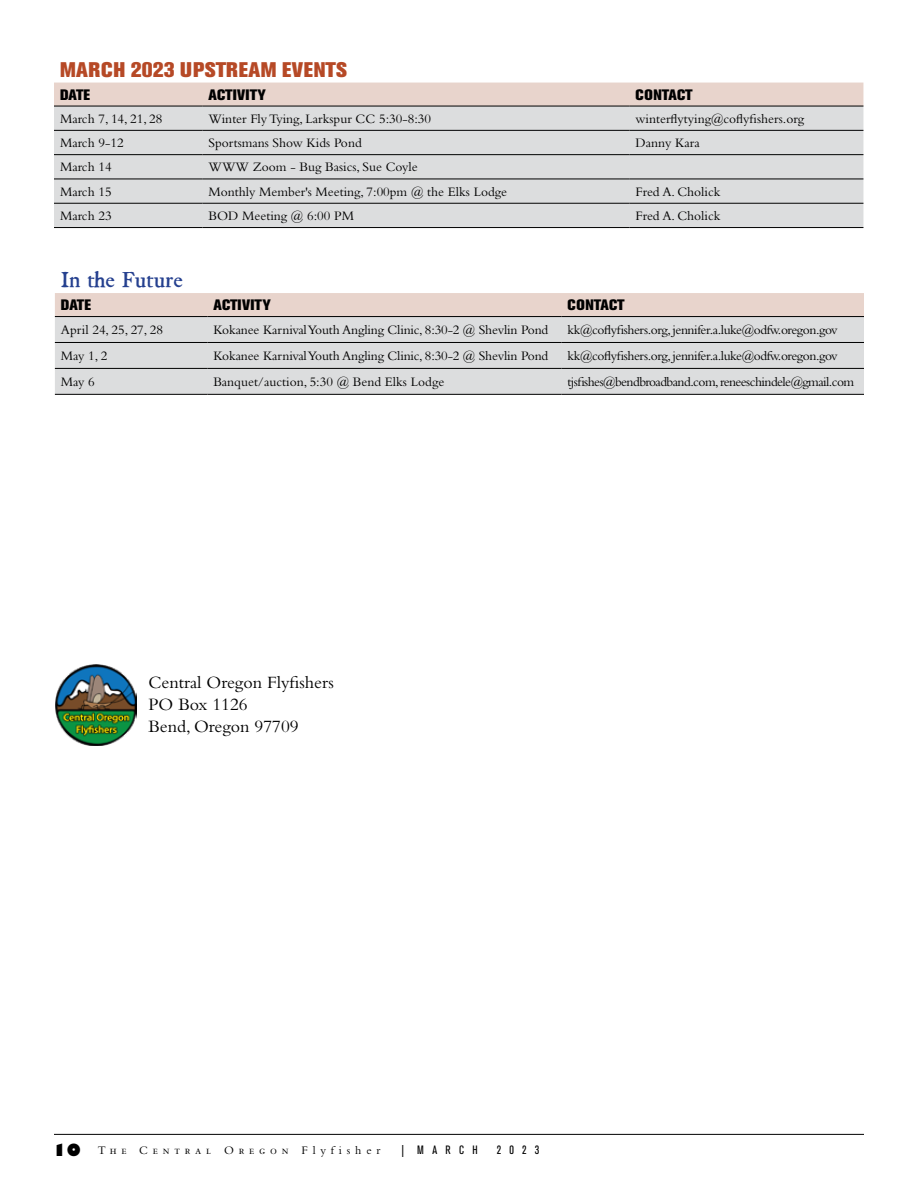
<style>
.page{position:relative;width:918px;height:1188px;background:#fff}
.page>*{position:absolute;margin:0;border:0;box-sizing:border-box;transform-origin:0 0}
.t1{font:800 21px "Akzidenz Grotesk BE";letter-spacing:.02em;color:#b64926}
.t2{font:21px "Kis Miklos";color:#25408f}
.t3{font:18px/21.8px "Bembo Std";color:#000}
.t4{font:800 15px "Akzidenz Grotesk BE";letter-spacing:.005em;color:#000}
.t5{font:13.5px "Bembo Std";color:#000}
.t6{font:12px "Bembo Std";letter-spacing:.4em;color:#000}
.t7{font:condensed 12px "Akzidenz Grotesk BE";letter-spacing:.7em;color:#000}
.s1{font-family:"Gill Sans Std";font-weight:800;font-size:16.5px}
</style>
<div class="page">
<hr style="left:54px;top:1134px;width:810px;height:1px;background:#000">
<img style="left:55px;top:664px;width:82px;height:82px">
<svg style="left:54px;top:83px;width:809px;height:144px;background:#dbd9d8"></svg>
<hr style="left:54px;top:106px;width:148px;height:1px;background:#000">
<hr style="left:202px;top:106px;width:428px;height:1px;background:#000">
<hr style="left:630px;top:106px;width:233px;height:1px;background:#000">
<hr style="left:54px;top:130px;width:148px;height:1px;background:#000">
<hr style="left:202px;top:130px;width:428px;height:1px;background:#000">
<hr style="left:630px;top:130px;width:233px;height:1px;background:#000">
<hr style="left:54px;top:154px;width:148px;height:1px;background:#000">
<hr style="left:202px;top:154px;width:428px;height:1px;background:#000">
<hr style="left:630px;top:154px;width:233px;height:1px;background:#000">
<hr style="left:54px;top:179px;width:148px;height:1px;background:#000">
<hr style="left:202px;top:179px;width:428px;height:1px;background:#000">
<hr style="left:630px;top:179px;width:233px;height:1px;background:#000">
<hr style="left:54px;top:203px;width:148px;height:1px;background:#000">
<hr style="left:202px;top:203px;width:428px;height:1px;background:#000">
<hr style="left:630px;top:203px;width:233px;height:1px;background:#000">
<hr style="left:54px;top:227px;width:148px;height:1px;background:#000">
<hr style="left:202px;top:227px;width:428px;height:1px;background:#000">
<hr style="left:630px;top:227px;width:233px;height:1px;background:#000">
<svg style="left:55px;top:293px;width:809px;height:101px;background:#dedad9"></svg>
<hr style="left:55px;top:316px;width:152px;height:1px;background:#000">
<hr style="left:207px;top:316px;width:355px;height:1px;background:#000">
<hr style="left:562px;top:316px;width:302px;height:1px;background:#000">
<hr style="left:55px;top:342px;width:152px;height:1px;background:#000">
<hr style="left:207px;top:342px;width:355px;height:1px;background:#000">
<hr style="left:562px;top:342px;width:302px;height:1px;background:#000">
<hr style="left:55px;top:368px;width:152px;height:1px;background:#000">
<hr style="left:207px;top:368px;width:355px;height:1px;background:#000">
<hr style="left:562px;top:368px;width:302px;height:1px;background:#000">
<hr style="left:55px;top:394px;width:152px;height:1px;background:#000">
<hr style="left:207px;top:394px;width:355px;height:1px;background:#000">
<hr style="left:562px;top:394px;width:302px;height:1px;background:#000">
<h1 class="t1" style="left:60px;top:57px;width:289px">MARCH 2023 UPSTREAM EVENTS</h1>
<p class="t4" style="left:60px;top:86px;width:32px">DATE</p>
<p class="t4" style="left:208px;top:86px;width:59px">ACTIVITY</p>
<p class="t4" style="left:636px;top:86px;width:59px">CONTACT</p>
<p class="t5" style="left:60px;top:111px;width:104px">March 7, 14, 21, 28</p>
<p class="t5" style="left:208px;top:111px;width:224px">Winter Fly Tying, Larkspur CC 5:30-8:30</p>
<p class="t5" style="left:636px;top:111px;width:170px">winterflytying@coflyfishers.org</p>
<p class="t5" style="left:60px;top:135px;width:65px">March 9-12</p>
<p class="t5" style="left:208px;top:135px;width:155px">Sportsmans Show Kids Pond</p>
<p class="t5" style="left:636px;top:135px;width:66px">Danny Kara</p>
<p class="t5" style="left:60px;top:159px;width:53px">March 14</p>
<p class="t5" style="left:208px;top:159px;width:211px">WWW Zoom - Bug Basics, Sue Coyle</p>
<p class="t5" style="left:60px;top:184px;width:53px">March 15</p>
<p class="t5" style="left:208px;top:184px;width:300px">Monthly Member's Meeting, 7:00pm @ the Elks Lodge</p>
<p class="t5" style="left:636px;top:184px;width:86px">Fred A. Cholick</p>
<p class="t5" style="left:60px;top:208px;width:53px">March 23</p>
<p class="t5" style="left:208px;top:208px;width:147px">BOD Meeting @ 6:00 PM</p>
<p class="t5" style="left:636px;top:208px;width:86px">Fred A. Cholick</p>
<h1 class="t2" style="left:61px;top:267px;width:124px">In the Future</h1>
<p class="t4" style="left:61px;top:296px;width:32px">DATE</p>
<p class="t4" style="left:213px;top:296px;width:59px">ACTIVITY</p>
<p class="t4" style="left:568px;top:296px;width:59px">CONTACT</p>
<p class="t5" style="left:61px;top:322px;width:104px">April 24, 25, 27, 28</p>
<p class="t5" style="left:213px;top:322px;width:337px">Kokanee Karnival Youth Angling Clinic, 8:30-2 @ Shevlin Pond</p>
<p class="t5" style="left:568px;top:322px;width:272px">kk@coflyfishers.org, jennifer.a.luke@odfw.oregon.gov</p>
<p class="t5" style="left:61px;top:348px;width:48px">May 1, 2</p>
<p class="t5" style="left:213px;top:348px;width:337px">Kokanee Karnival Youth Angling Clinic, 8:30-2 @ Shevlin Pond</p>
<p class="t5" style="left:568px;top:348px;width:272px">kk@coflyfishers.org, jennifer.a.luke@odfw.oregon.gov</p>
<p class="t5" style="left:61px;top:374px;width:36px">May 6</p>
<p class="t5" style="left:213px;top:374px;width:232px">Banquet/auction, 5:30 @ Bend Elks Lodge</p>
<p class="t5" style="left:568px;top:374px;width:287px">tjsfishes@bendbroadband.com, reneeschindele@gmail.com</p>
<h2 class="t3" style="left:149px;top:671px;width:187px">Central Oregon Flyfishers<br>PO Box 1126<br>Bend, Oregon 97709</h2>
<p class="t6" style="left:52px;top:1144px;width:330px"><span class="s1">10</span> The Central Oregon Flyfisher</p>
<p class="t7" style="left:402px;top:1143px;width:78px">| MARCH</p>
<p class="t7" style="left:497px;top:1143px;width:44px">2023</p>
</div>
